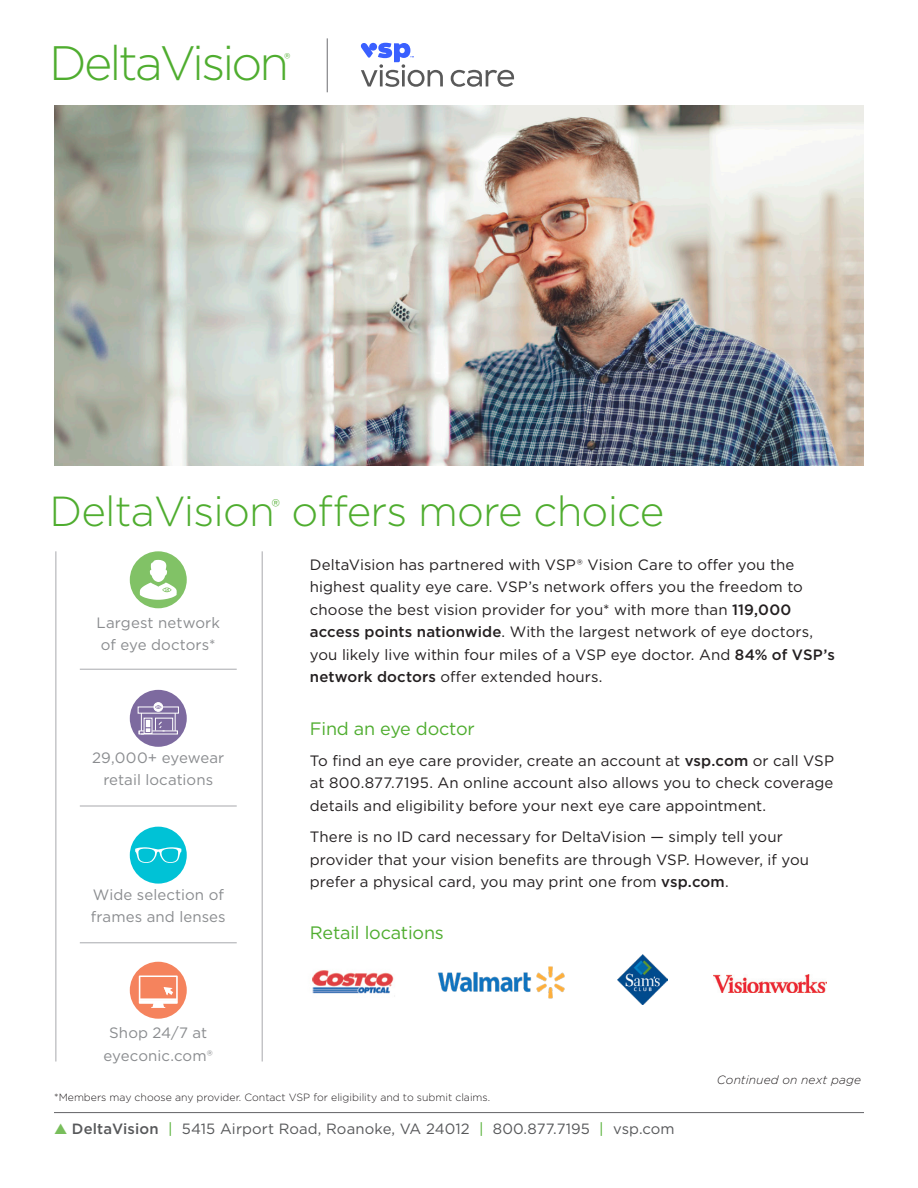
<style>
.page{position:relative;width:918px;height:1188px;background:#fff}
.page>*{position:absolute;margin:0;border:0;box-sizing:border-box;transform-origin:0 0}
.t1{font:300 48.3px "Gotham";letter-spacing:-.06em;color:#4fad2f}
.Headers{font:300 42px "Gotham";letter-spacing:-.02em;color:#4fad2f}
.Subhead{font:18px "Gotham";letter-spacing:-.01em;color:#4fad2f}
.t2{font:300 15.3px "Gotham";color:#4fad2f}
.Body_Copy{font:15px/22.5px "Gotham";letter-spacing:.005em;color:#231f20}
.Body_Copy-2{font:15px/22.5px "Gotham";letter-spacing:.005em;color:#8a8c8f}
.t3{font:14.85px "Gotham";letter-spacing:.01em;color:#57585a}
.Body_Copy-3{font:italic 300 12px "Gotham";letter-spacing:.01em;color:#231f20}
.Body{font:300 10.5px "Gotham";color:#231f20}
.s1{font-weight:500}
.s2{color:#78be5b}
.s3{color:#4fad2f}
</style>
<div class="page">
<hr style="left:54px;top:1112px;width:810px;height:1px;background:#636366">
<img style="left:54px;top:106px;width:810px;height:359px">
<img style="left:438px;top:966px;width:127px;height:33px">
<img style="left:714px;top:974px;width:113px;height:18px">
<img style="left:617px;top:954px;width:50px;height:50px">
<img style="left:312px;top:970px;width:82px;height:24px">
<hr style="left:262px;top:551px;width:1px;height:511px;background:#a8a9ad">
<hr style="left:56px;top:551px;width:1px;height:511px;background:#a8a9ad">
<hr style="left:80px;top:669px;width:157px;height:1px;background:#a8a9ad">
<hr style="left:80px;top:806px;width:157px;height:1px;background:#a8a9ad">
<hr style="left:80px;top:942px;width:157px;height:1px;background:#a8a9ad">
<div style="left:130px;top:551px;width:57px;height:57px;background:#81c266;border-radius:50%"></div>
<svg style="left:140px;top:560px;width:37px;height:40px"></svg>
<div style="left:130px;top:962px;width:57px;height:57px;background:#f5835d;border-radius:50%"></div>
<svg style="left:139px;top:976px;width:39px;height:32px"></svg>
<div style="left:130px;top:690px;width:57px;height:57px;background:#7d6a9f;border-radius:50%"></div>
<div style="left:154px;top:703px;width:9px;height:8px;background:#fff;border-radius:50%"></div>
<div style="left:153px;top:702px;width:10px;height:10px;border:1px solid #fff;border-radius:50%"></div>
<svg style="left:138px;top:705px;width:41px;height:30px"></svg>
<div style="left:130px;top:827px;width:57px;height:57px;background:#00c2d6;border-radius:50%"></div>
<svg style="left:135px;top:847px;width:46px;height:16px"></svg>
<svg style="left:361px;top:43px;width:153px;height:44px"></svg>
<hr style="left:327px;top:38px;width:1px;height:54px;background:#6c6d70">
<p class="t1" style="left:49px;top:33px;width:241px">DeltaVision</p>
<p class="t2" style="left:284px;top:48px;width:8px">®</p>
<p class="Headers" style="left:50px;top:484px;width:616px">DeltaVision<sup>®</sup> offers more choice</p>
<p class="Body_Copy-2" style="left:97px;top:611px;width:125px">Largest network of eye doctors*</p>
<p class="Body_Copy-2" style="left:92px;top:746px;width:134px;text-align:center">29,000+ eyewear retail locations</p>
<p class="Body_Copy-2" style="left:91px;top:883px;width:136px">Wide selection of frames and lenses</p>
<p class="Body_Copy-2" style="left:104px;top:1021px;width:111px;text-align:center">Shop 24/7 at eyeconic.com®</p>
<p class="Body_Copy" style="left:310px;top:553px;width:527px">DeltaVision has partnered with VSP® Vision Care to offer you the highest quality eye care. VSP’s network offers you the freedom to choose the best vision provider for you* with more than <span class="s1">119,000 access points nationwide</span>. With the largest network of eye doctors, you likely live within four miles of a VSP eye doctor. And <span class="s1">84% of VSP’s network doctors</span> offer extended hours.</p>
<p class="Subhead" style="left:310px;top:717px;width:166px">Find an eye doctor</p>
<p class="Body_Copy" style="left:310px;top:749px;width:526px;text-align:justify">To find an eye care provider, create an account at <span class="s1">vsp.com</span> or call VSP at 800.877.7195. An online account also allows you to check coverage details and eligibility before your next eye care appointment.</p>
<p class="Body_Copy" style="left:310px;top:825px;width:501px">There is no ID card necessary for DeltaVision — simply tell your provider that your vision benefits are through VSP. However, if you prefer a physical card, you may print one from <span class="s1">vsp.com</span>.</p>
<p class="Subhead" style="left:310px;top:921px;width:136px">Retail locations</p>
<p class="Body_Copy-3" style="left:717px;top:1072px;width:146px">Continued on next page</p>
<p class="Body" style="left:54px;top:1091px;width:437px">*Members may choose any provider. Contact VSP for eligibility and to submit claims.</p>
<p class="t3" style="left:54px;top:1119px;width:622px"><span class="s2">▲</span> <span class="s1">DeltaVision</span> <span class="s3">|</span> 5415 Airport Road, Roanoke, VA 24012 <span class="s3">|</span> 800.877.7195 <span class="s3">|</span> vsp.com</p>
</div>
